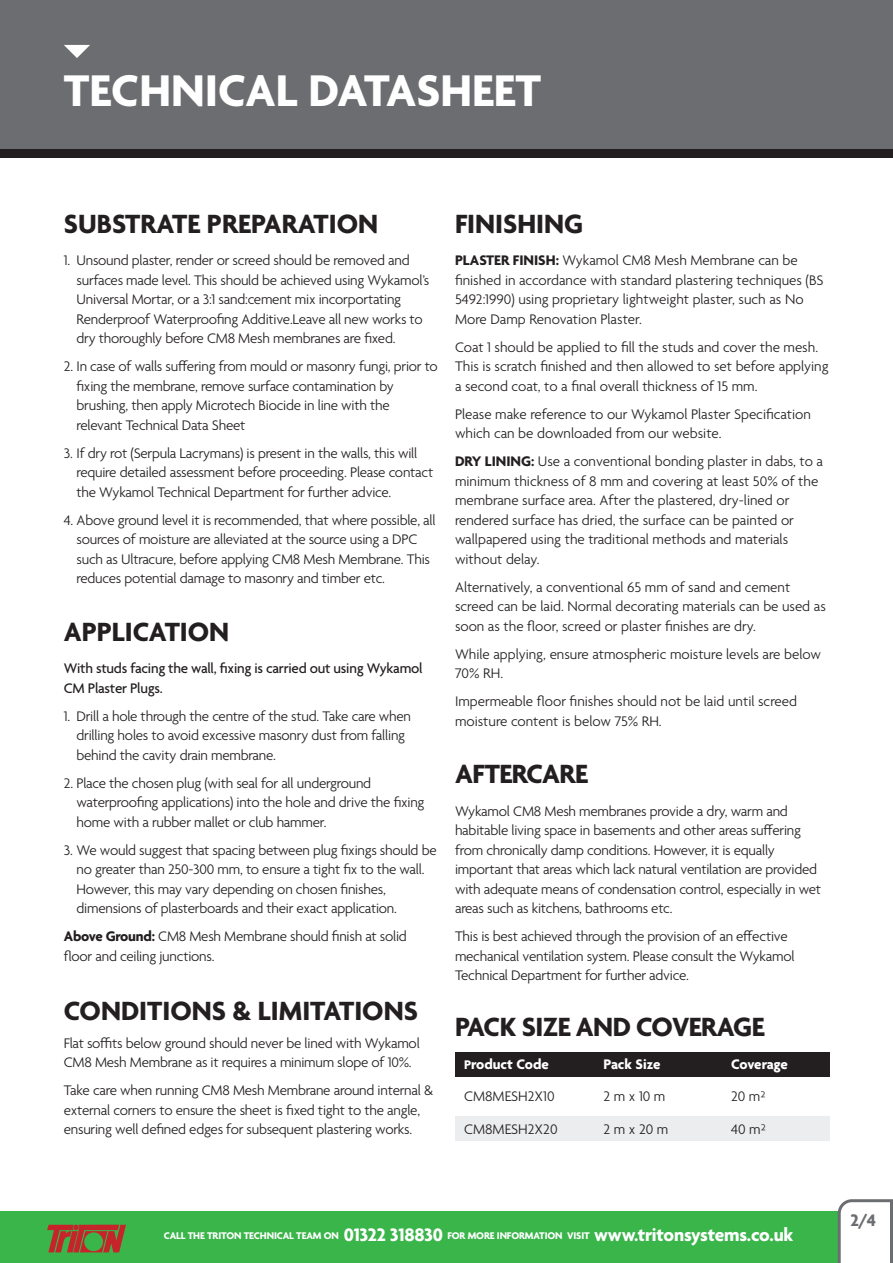
<style>
.page{position:relative;width:893px;height:1263px;background:#fff}
.page>*{position:absolute;margin:0;border:0;box-sizing:border-box;transform-origin:0 0}
.t1{font:700 48px "Agenda";color:#fff}
.t2{font:700 28.5px "Agenda";color:#231f20}
.t3{font:700 28.5px "Agenda";letter-spacing:-.02em;color:#231f20}
.t4{font:700 18px "Agenda";color:#6c6d70}
.t5{font:300 15px/19.5px "Agenda";letter-spacing:-.015em;color:#231f20}
.t6{font:500 15px/19.5px "Agenda";letter-spacing:-.015em;color:#231f20}
.t7{font:700 15px "Agenda";color:#fff}
.t8{font:700 15px "Agenda";letter-spacing:-.02em;color:#fff}
.t9{font:700 10.5px "Agenda";letter-spacing:-.01em;color:#fff}
.s1{font-weight:700}
.s2{font-size:13.5px}
.s3{font-size:19.5px}
</style>
<div class="page">
<div style="left:455px;top:1052px;width:374px;height:24px;background:#231f20"></div>
<div style="left:455px;top:1116px;width:374px;height:25px;background:#ebedee"></div>
<div style="left:0;top:149px;width:893px;height:8px;background:#231f20"></div>
<div style="left:0;top:0;width:893px;height:149px;background:#6c6d70"></div>
<svg style="left:64px;top:45px;width:26px;height:13px"></svg>
<hr style="left:892px;top:0;width:1px;height:149px;background:#3ab54a">
<div style="left:0;top:1212px;width:893px;height:51px;background:#3ab54a"></div>
<svg style="left:47px;top:1225px;width:79px;height:27px"></svg>
<svg style="left:836px;top:1199px;width:57px;height:64px;background:#e5e8e6"></svg>
<p class="t1" style="left:64px;top:65px;width:479px">TECHNICAL DATASHEET</p>
<p class="t2" style="left:64px;top:208px;width:316px">SUBSTRATE PREPARATION</p>
<p class="t5" style="left:77px;top:252px;width:354px;text-indent:-13px">1. Unsound plaster, render or screed should be removed and surfaces made level. This should be achieved using Wykamol’s Universal Mortar, or a 3:1 sand:cement mix incorportating Renderproof Waterproofing Additive.Leave all new works to dry thoroughly before CM8 Mesh membranes are fixed.</p>
<p class="t5" style="left:77px;top:358px;width:363px;text-indent:-13px">2. In case of walls suffering from mould or masonry fungi, prior to fixing the membrane, remove surface contamination by brushing, then apply Microtech Biocide in line with the relevant Technical Data Sheet</p>
<p class="t5" style="left:77px;top:444px;width:358px;text-indent:-13px">3. If dry rot (Serpula Lacrymans) is present in the walls, this will require detailed assessment before proceeding. Please contact the Wykamol Technical Department for further advice.</p>
<p class="t5" style="left:77px;top:511px;width:361px;text-indent:-13px">4. Above ground level it is recommended, that where possible, all sources of moisture are alleviated at the source using a DPC such as Ultracure, before applying CM8 Mesh Membrane. This reduces potential damage to masonry and timber etc.</p>
<p class="t2" style="left:64px;top:616px;width:167px">APPLICATION</p>
<p class="t6" style="left:64px;top:659px;width:360px">With studs facing the wall, fixing is carried out using Wykamol<br>CM Plaster Plugs.</p>
<p class="t5" style="left:77px;top:707px;width:336px;text-indent:-13px">1. Drill a hole through the centre of the stud. Take care when drilling holes to avoid excessive masonry dust from falling behind the cavity drain membrane.</p>
<p class="t5" style="left:77px;top:774px;width:349px;text-indent:-13px">2. Place the chosen plug (with seal for all underground waterproofing applications) into the hole and drive the fixing home with a rubber mallet or club hammer.</p>
<p class="t5" style="left:77px;top:841px;width:362px;text-indent:-13px">3. We would suggest that spacing between plug fixings should be no greater than 250-300 mm, to ensure a tight fix to the wall.<br>However, this may vary depending on chosen finishes, dimensions of plasterboards and their exact application.</p>
<p class="t5" style="left:64px;top:927px;width:345px"><span class="s1">Above Ground:</span> CM8 Mesh Membrane should finish at solid floor and ceiling junctions.</p>
<p class="t2" style="left:64px;top:995px;width:356px">CONDITIONS &amp; LIMITATIONS</p>
<p class="t5" style="left:64px;top:1034px;width:358px">Flat soffits below ground should never be lined with Wykamol<br>CM8 Mesh Membrane as it requires a minimum slope of 10%.</p>
<p class="t5" style="left:64px;top:1081px;width:371px">Take care when running CM8 Mesh Membrane around internal &amp; external corners to ensure the sheet is fixed tight to the angle, ensuring well defined edges for subsequent plastering works.</p>
<p class="t2" style="left:455px;top:209px;width:130px">FINISHING</p>
<p class="t5" style="left:455px;top:252px;width:370px"><span class="s1">PLASTER FINISH:</span> Wykamol CM8 Mesh Membrane can be finished in accordance with standard plastering techniques (BS 5492:1990) using proprietary lightweight plaster, such as No More Damp Renovation Plaster.</p>
<p class="t5" style="left:455px;top:338px;width:375px">Coat 1 should be applied to fill the studs and cover the mesh.<br>This is scratch finished and then allowed to set before applying a second coat, to a final overall thickness of 15 mm.</p>
<p class="t5" style="left:455px;top:405px;width:357px">Please make reference to our Wykamol Plaster Specification which can be downloaded from our website.</p>
<p class="t5" style="left:455px;top:453px;width:370px"><span class="s1">DRY LINING:</span> Use a conventional bonding plaster in dabs, to a minimum thickness of 8 mm and covering at least 50% of the membrane surface area. After the plastered, dry-lined or rendered surface has dried, the surface can be painted or wallpapered using the traditional methods and materials without delay.</p>
<p class="t5" style="left:455px;top:578px;width:372px">Alternatively, a conventional 65 mm of sand and cement screed can be laid. Normal decorating materials can be used as soon as the floor, screed or plaster finishes are dry.</p>
<p class="t5" style="left:455px;top:645px;width:368px">While applying, ensure atmospheric moisture levels are below<br>70% RH.</p>
<p class="t5" style="left:455px;top:693px;width:344px">Impermeable floor finishes should not be laid until screed moisture content is below 75% RH.</p>
<p class="t3" style="left:455px;top:759px;width:135px">AFTERCARE</p>
<p class="t5" style="left:455px;top:802px;width:368px">Wykamol CM8 Mesh membranes provide a dry, warm and habitable living space in basements and other areas suffering from chronically damp conditions. However, it is equally important that areas which lack natural ventilation are provided with adequate means of condensation control, especially in wet areas such as kitchens, bathrooms etc.</p>
<p class="t5" style="left:455px;top:927px;width:341px">This is best achieved through the provision of an effective mechanical ventilation system. Please consult the Wykamol<br>Technical Department for further advice.</p>
<p class="t3" style="left:455px;top:1012px;width:311px">PACK SIZE AND COVERAGE</p>
<p class="t7" style="left:464px;top:1056px;width:86px"><span class="s2">P</span>roduct Code</p>
<p class="t7" style="left:603px;top:1056px;width:59px">Pack Size</p>
<p class="t8" style="left:731px;top:1056px;width:58px">Coverage</p>
<p class="t5" style="left:464px;top:1087px;width:92px">CM8MESH2X10</p>
<p class="t5" style="left:603px;top:1087px;width:63px">2 m x 10 m</p>
<p class="t5" style="left:731px;top:1087px;width:36px">20 m²</p>
<p class="t5" style="left:464px;top:1120px;width:95px">CM8MESH2X20</p>
<p class="t5" style="left:603px;top:1120px;width:66px">2 m x 20 m</p>
<p class="t5" style="left:731px;top:1120px;width:36px">40 m²</p>
<p class="t9" style="left:164px;top:1230px;width:631px">CALL THE TRITON TECHNICAL TEAM ON <span class="s3">01322 318830</span> FOR MORE INFORMATION VISIT <span class="s3">www.tritonsystems.co.uk</span></p>
<p class="t4" style="left:850px;top:1211px;width:27px">2/4</p>
</div>
